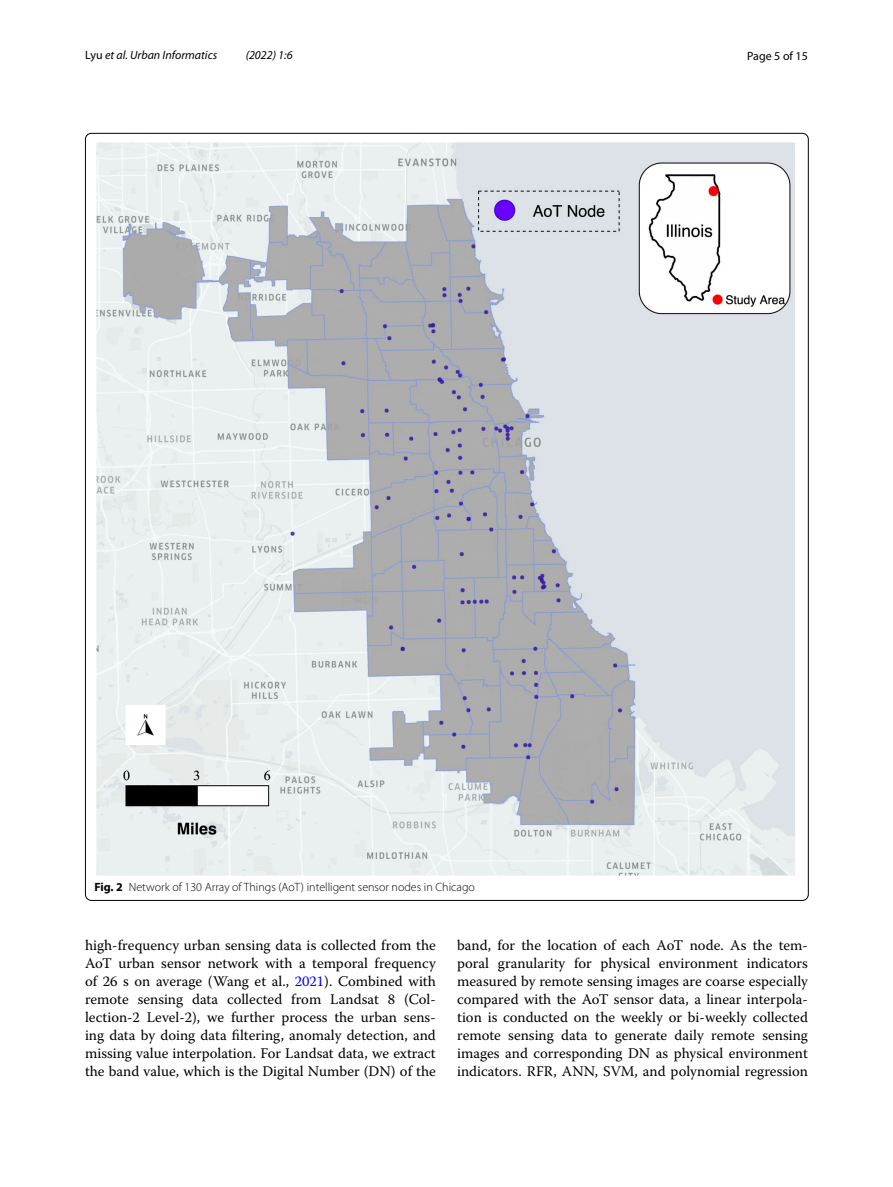
<style>
.page{position:relative;width:893px;height:1187px;background:#fff}
.page>*{position:absolute;margin:0;border:0;box-sizing:border-box;transform-origin:0 0}
.t1{font:14.7px/18px "Warnock Pro";color:#000;text-align:justify}
.t2{font:300 12px "Myriad Pro";color:#000}
.t3{font:italic 12px "Myriad Pro";color:#000}
.t4{font:12px "Myriad Pro";color:#000}
.s1{font-style:normal}
.s2{font-weight:700}
.s3{color:#00f}
</style>
<div class="page">
<img style="left:97px;top:142px;width:698px;height:734px">
<p class="t3" style="left:85px;top:48px;width:134px"><span class="s1">Lyu</span> et al. Urban Informatics</p>
<p class="t3" style="left:246px;top:48px;width:48px">(2022) 1:6</p>
<p class="t4" style="left:747px;top:48px;width:62px">Page 5 of 15</p>
<p class="t2" style="left:94px;top:880px;width:382px"><span class="s2">Fig. 2</span> Network of 130 Array of Things (AoT) intelligent sensor nodes in Chicago</p>
<p class="t1" style="left:85px;top:935px;width:352px">high-frequency urban sensing data is collected from the AoT urban sensor network with a temporal frequency of 26 s on average (Wang et al., <span class="s3">2021</span>). Combined with remote sensing data collected from Landsat 8 (Col&shy;lection-2 Level-2), we further process the urban sens&shy;ing data by doing data filtering, anomaly detection, and missing value interpolation. For Landsat data, we extract the band value, which is the Digital Number (DN) of the</p>
<p class="t1" style="left:457px;top:935px;width:352px">band, for the location of each AoT node. As the tem&shy;poral granularity for physical environment indicators measured by remote sensing images are coarse especially compared with the AoT sensor data, a linear interpola&shy;tion is conducted on the weekly or bi-weekly collected remote sensing data to generate daily remote sensing images and corresponding DN as physical environment indicators. RFR, ANN, SVM, and polynomial regression</p>
</div>
